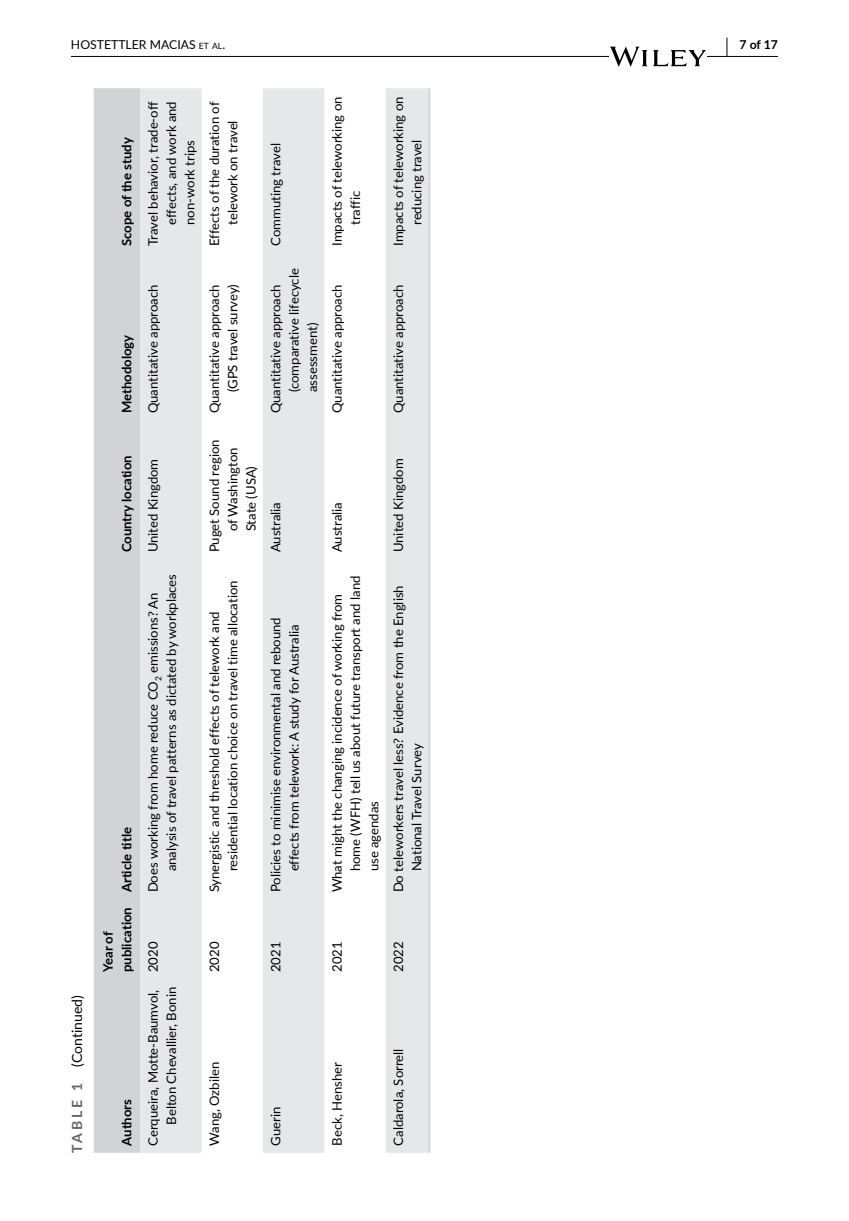
<style>
.page{position:relative;width:849px;height:1221px;background:#fff}
.page>*{position:absolute;margin:0;border:0;box-sizing:border-box;transform-origin:0 0}
.t1{font:14px "Lato";color:#000}
.t2{font:13.12px/18.4px "Lato";color:#000}
.t3{font:700 13.12px/18.4px "Lato";color:#000}
.t4{font:12.25px "Lato";color:#000}
.t5{font:700 12.25px "Lato";color:#000}
.s1{font-size:8.58px}
.s2{font-weight:700;color:#636466}
</style>
<div class="page">
<hr style="left:71px;top:56px;width:706px;height:1px;background:#000">
<svg style="left:609px;top:47px;width:97px;height:20px"></svg>
<svg style="left:726px;top:38px;width:1px;height:18px"></svg>
<div style="left:94px;top:88px;width:46px;height:1064px;background:#d1d3d4"></div>
<svg style="left:140px;top:88px;width:288px;height:1064px;fill:#e6e7e8"></svg>
<hr style="left:428px;top:979px;width:2px;height:173px;background:#d1d3d4">
<hr style="left:428px;top:899px;width:2px;height:80px;background:#d1d3d4">
<hr style="left:428px;top:559px;width:2px;height:340px;background:#d1d3d4">
<hr style="left:428px;top:420px;width:2px;height:139px;background:#d1d3d4">
<hr style="left:428px;top:253px;width:2px;height:167px;background:#d1d3d4">
<hr style="left:428px;top:88px;width:2px;height:165px;background:#d1d3d4">
<p class="t4" style="left:71px;top:36px;width:156px">HOSTETTLER MACIAS <span class="s1">et al</span>.</p>
<p class="t5" style="left:739px;top:36px;width:40px">7 of 17</p>
<p class="t1" style="left:67px;top:1152px;width:159px;rotate:-90deg"><span class="s2">TA B L E 1</span> (Continued)</p>
<p class="t3" style="left:117px;top:246px;width:110px;rotate:-90deg">Scope of the study</p>
<p class="t3" style="left:117px;top:413px;width:80px;rotate:-90deg">Methodology</p>
<p class="t3" style="left:117px;top:552px;width:99px;rotate:-90deg">Country location</p>
<p class="t3" style="left:98px;top:972px;width:146px;rotate:-90deg">Year of<br>publication Article title</p>
<p class="t3" style="left:117px;top:1145px;width:48px;rotate:-90deg">Authors</p>
<p class="t2" style="left:143px;top:225px;width:125px;text-align:justify;text-indent:-21px;rotate:-90deg">Travel behavior, trade-off effects, and work and non-work trips</p>
<p class="t2" style="left:204px;top:246px;width:146px;text-align:center;rotate:-90deg">Effects of the duration of telework on travel</p>
<p class="t2" style="left:143px;top:413px;width:130px;rotate:-90deg">Quantitative approach</p>
<p class="t2" style="left:143px;top:552px;width:95px;rotate:-90deg">United Kingdom</p>
<p class="t2" style="left:143px;top:871px;width:299px;text-indent:-21px;rotate:-90deg">Does working from home reduce CO<sub>2</sub> emissions? An analysis of travel patterns as dictated by workplaces</p>
<p class="t2" style="left:204px;top:413px;width:131px;text-align:right;rotate:-90deg">Quantitative approach (GPS travel survey)</p>
<p class="t2" style="left:204px;top:531px;width:93px;text-indent:-21px;rotate:-90deg">Puget Sound region of Washington<br>State (USA)</p>
<p class="t2" style="left:204px;top:871px;width:292px;text-indent:-21px;rotate:-90deg">Synergistic and threshold effects of telework and residential location choice on travel time allocation</p>
<p class="t2" style="left:266px;top:246px;width:104px;rotate:-90deg">Commuting travel</p>
<p class="t2" style="left:266px;top:392px;width:125px;text-indent:-21px;rotate:-90deg">Quantitative approach (comparative lifecycle assessment)</p>
<p class="t2" style="left:327px;top:225px;width:130px;text-indent:-21px;rotate:-90deg">Impacts of teleworking on traffic</p>
<p class="t2" style="left:327px;top:413px;width:130px;rotate:-90deg">Quantitative approach</p>
<p class="t2" style="left:388px;top:225px;width:130px;text-indent:-21px;rotate:-90deg">Impacts of teleworking on reducing travel</p>
<p class="t2" style="left:388px;top:413px;width:130px;rotate:-90deg">Quantitative approach</p>
<p class="t2" style="left:266px;top:552px;width:52px;rotate:-90deg">Australia</p>
<p class="t2" style="left:266px;top:871px;width:256px;text-indent:-21px;rotate:-90deg">Policies to minimise environmental and rebound effects from telework: A study for Australia</p>
<p class="t2" style="left:327px;top:552px;width:52px;rotate:-90deg">Australia</p>
<p class="t2" style="left:327px;top:871px;width:297px;text-indent:-21px;rotate:-90deg">What might the changing incidence of working from home (WFH) tell us about future transport and land use agendas</p>
<p class="t2" style="left:388px;top:552px;width:95px;rotate:-90deg">United Kingdom</p>
<p class="t2" style="left:388px;top:871px;width:287px;text-indent:-21px;rotate:-90deg">Do teleworkers travel less? Evidence from the English<br>National Travel Survey</p>
<p class="t2" style="left:143px;top:972px;width:32px;rotate:-90deg">2020</p>
<p class="t2" style="left:143px;top:1145px;width:160px;text-align:right;rotate:-90deg">Cerqueira, Motte-Baumvol,<br>Belton Chevallier, Bonin</p>
<p class="t2" style="left:204px;top:972px;width:32px;rotate:-90deg">2020</p>
<p class="t2" style="left:204px;top:1145px;width:86px;rotate:-90deg">Wang, Ozbilen</p>
<p class="t2" style="left:266px;top:972px;width:32px;rotate:-90deg">2021</p>
<p class="t2" style="left:266px;top:1145px;width:40px;rotate:-90deg">Guerin</p>
<p class="t2" style="left:327px;top:972px;width:32px;rotate:-90deg">2021</p>
<p class="t2" style="left:327px;top:1145px;width:85px;rotate:-90deg">Beck, Hensher</p>
<p class="t2" style="left:388px;top:972px;width:32px;rotate:-90deg">2022</p>
<p class="t2" style="left:388px;top:1145px;width:99px;rotate:-90deg">Caldarola, Sorrell</p>
</div>
